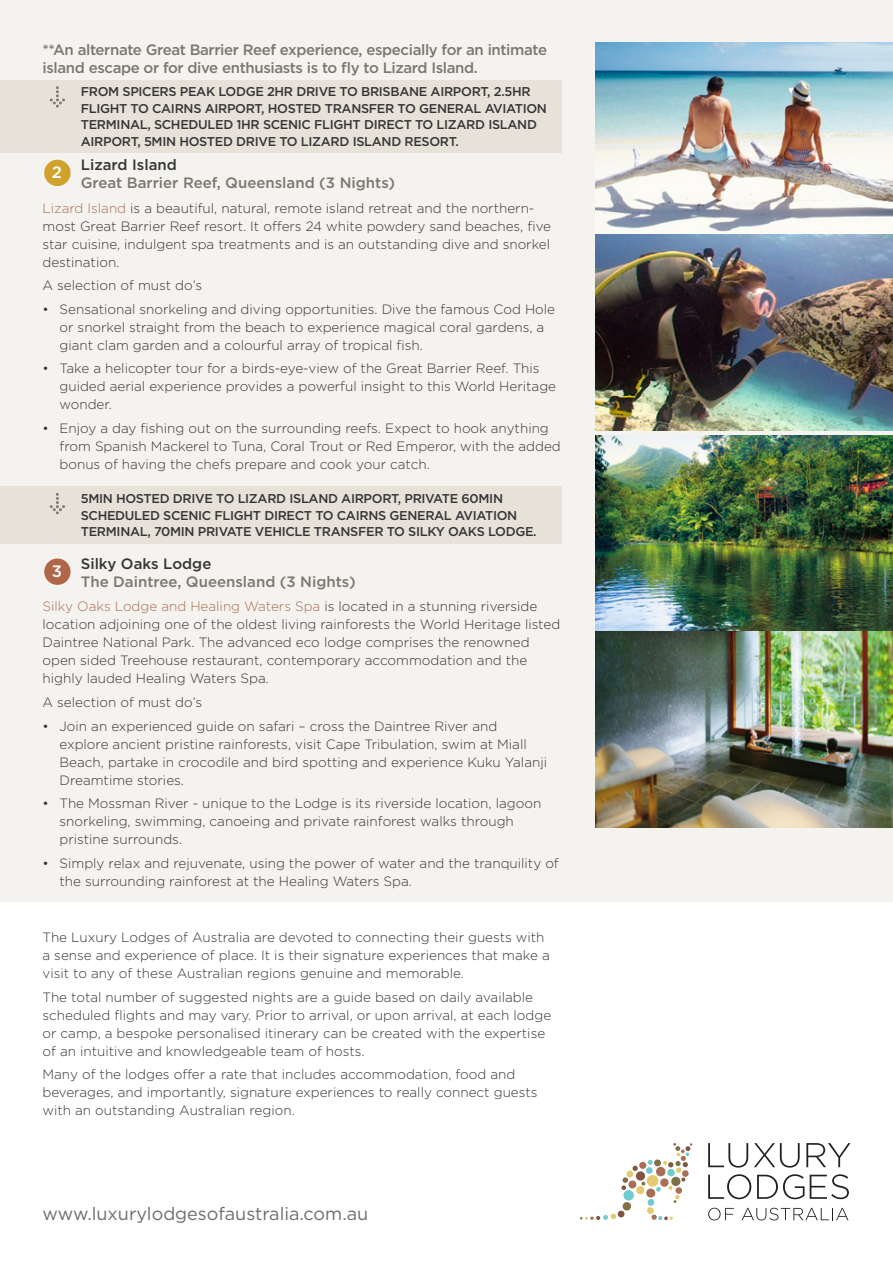
<style>
.page{position:relative;width:893px;height:1263px;background:#fff}
.page>*{position:absolute;margin:0;border:0;box-sizing:border-box;transform-origin:0 0}
.t1{font:18px "Gotham";color:#6c6d70}
.t2{font:500 16.5px "Gotham";color:#fff}
.Travel_Times{font:500 15px/18px "Gotham";letter-spacing:-.025em;color:#7b766f}
.Heading_3{font:500 15px/18px "Gotham";color:#7b766f}
.Body_Text{font:300 13.5px/18px "Gotham";color:#363536}
.Heading_2{font:500 12.75px/16.5px "Gotham";letter-spacing:-.025em;color:#363536}
.s1{color:#363536}
.s2{color:#aa6e55}
</style>
<div class="page">
<div style="left:0;top:0;width:893px;height:901px;background:#f4f3ef"></div>
<svg style="left:708px;top:1143px;width:40px;height:24px"></svg>
<svg style="left:754px;top:1143px;width:46px;height:24px"></svg>
<svg style="left:806px;top:1143px;width:44px;height:24px"></svg>
<svg style="left:708px;top:1174px;width:43px;height:25px"></svg>
<svg style="left:757px;top:1174px;width:47px;height:25px"></svg>
<svg style="left:810px;top:1174px;width:39px;height:25px"></svg>
<svg style="left:708px;top:1208px;width:26px;height:12px"></svg>
<svg style="left:742px;top:1208px;width:106px;height:12px"></svg>
<div style="left:648px;top:1199px;width:6px;height:7px;background:#70cbd0;border-radius:50%"></div>
<div style="left:623px;top:1202px;width:8px;height:8px;background:#7f7145;border-radius:50%"></div>
<div style="left:647px;top:1207px;width:7px;height:7px;background:#e5ca72;border-radius:50%"></div>
<div style="left:618px;top:1210px;width:6px;height:7px;background:#815541;border-radius:50%"></div>
<svg style="left:621px;top:1143px;width:71px;height:60px"></svg>
<svg style="left:651px;top:1214px;width:22px;height:6px"></svg>
<svg style="left:580px;top:1213px;width:36px;height:7px"></svg>
<div style="left:646px;top:1167px;width:7px;height:7px;background:#70cbd0;border-radius:50%"></div>
<div style="left:623px;top:1190px;width:11px;height:10px;background:#70cbd0;border-radius:50%"></div>
<div style="left:44px;top:160px;width:27px;height:26px;background:#d0a12c;border-radius:50%"></div>
<div style="left:0;top:486px;width:561px;height:58px;background:#e6e2d8"></div>
<svg style="left:50px;top:493px;width:15px;height:21px"></svg>
<div style="left:44px;top:558px;width:27px;height:27px;background:#b06749;border-radius:50%"></div>
<img style="left:595px;top:43px;width:298px;height:192px">
<img style="left:595px;top:435px;width:298px;height:393px">
<img style="left:595px;top:235px;width:298px;height:196px">
<div style="left:0;top:81px;width:561px;height:72px;background:#e6e2d8"></div>
<svg style="left:50px;top:86px;width:15px;height:22px"></svg>
<p class="Travel_Times" style="left:43px;top:40px;width:506px">**An alternate Great Barrier Reef experience, especially for an intimate island escape or for dive enthusiasts is to fly to Lizard Island.</p>
<p class="Heading_2" style="left:81px;top:84px;width:468px">FROM SPICERS PEAK LODGE 2HR DRIVE TO BRISBANE AIRPORT, 2.5HR FLIGHT TO CAIRNS AIRPORT, HOSTED TRANSFER TO GENERAL AVIATION TERMINAL, SCHEDULED 1HR SCENIC FLIGHT DIRECT TO LIZARD ISLAND AIRPORT, 5MIN HOSTED DRIVE TO LIZARD ISLAND RESORT.</p>
<p class="t2" style="left:52px;top:162px;width:12px">2</p>
<p class="Heading_3" style="left:81px;top:155px;width:316px"><span class="s1">Lizard Island<br></span>Great Barrier Reef, Queensland (3 Nights)</p>
<p class="Body_Text" style="left:43px;top:198px;width:510px"><span class="s2">Lizard Island</span> is a beautiful, natural, remote island retreat and the northern&shy;most Great Barrier Reef resort. It offers 24 white powdery sand beaches, five star cuisine, indulgent spa treatments and is an outstanding dive and snorkel destination.</p>
<p class="Body_Text" style="left:43px;top:276px;width:161px">A selection of must do’s</p>
<p class="Body_Text" style="left:60px;top:300px;width:497px;text-indent:-17px">• Sensational snorkeling and diving opportunities. Dive the famous Cod Hole or snorkel straight from the beach to experience magical coral gardens, a giant clam garden and a colourful array of tropical fish.</p>
<p class="Body_Text" style="left:60px;top:359px;width:498px;text-indent:-17px">• Take a helicopter tour for a birds-eye-view of the Great Barrier Reef. This guided aerial experience provides a powerful insight to this World Heritage wonder.</p>
<p class="Body_Text" style="left:60px;top:419px;width:503px;text-indent:-17px">• Enjoy a day fishing out on the surrounding reefs. Expect to hook anything from Spanish Mackerel to Tuna, Coral Trout or Red Emperor, with the added bonus of having the chefs prepare and cook your catch.</p>
<p class="Heading_2" style="left:81px;top:490px;width:457px">5MIN HOSTED DRIVE TO LIZARD ISLAND AIRPORT, PRIVATE 60MIN<br>SCHEDULED SCENIC FLIGHT DIRECT TO CAIRNS GENERAL AVIATION<br>TERMINAL, 70MIN PRIVATE VEHICLE TRANSFER TO SILKY OAKS LODGE.</p>
<p class="t2" style="left:52px;top:560px;width:12px">3</p>
<p class="Heading_3" style="left:81px;top:554px;width:276px"><span class="s1">Silky Oaks Lodge<br></span>The Daintree, Queensland (3 Nights)</p>
<p class="Body_Text" style="left:43px;top:597px;width:519px"><span class="s2">Silky Oaks Lodge and Healing Waters Spa</span> is located in a stunning riverside location adjoining one of the oldest living rainforests the World Heritage listed Daintree National Park. The advanced eco lodge comprises the renowned open sided Treehouse restaurant, contemporary accommodation and the highly lauded Healing Waters Spa.</p>
<p class="Body_Text" style="left:43px;top:693px;width:161px">A selection of must do’s</p>
<p class="Body_Text" style="left:60px;top:716px;width:489px;text-indent:-17px">• Join an experienced guide on safari – cross the Daintree River and explore ancient pristine rainforests, visit Cape Tribulation, swim at Miall Beach, partake in crocodile and bird spotting and experience Kuku Yalanji Dreamtime stories.</p>
<p class="Body_Text" style="left:60px;top:794px;width:483px;text-indent:-17px">• The Mossman River - unique to the Lodge is its riverside location, lagoon snorkeling, swimming, canoeing and private rainforest walks through pristine surrounds.</p>
<p class="Body_Text" style="left:60px;top:853px;width:501px;text-indent:-17px">• Simply relax and rejuvenate, using the power of water and the tranquility of the surrounding rainforest at the Healing Waters Spa.</p>
<p class="Body_Text" style="left:43px;top:928px;width:509px">The Luxury Lodges of Australia are devoted to connecting their guests with a sense and experience of place. It is their signature experiences that make a visit to any of these Australian regions genuine and memorable.</p>
<p class="Body_Text" style="left:43px;top:987px;width:510px">The total number of suggested nights are a guide based on daily available scheduled flights and may vary. Prior to arrival, or upon arrival, at each lodge or camp, a bespoke personalised itinerary can be created with the expertise of an intuitive and knowledgeable team of hosts.</p>
<p class="Body_Text" style="left:43px;top:1065px;width:496px">Many of the lodges offer a rate that includes accommodation, food and beverages, and importantly, signature experiences to really connect guests with an outstanding Australian region.</p>
<h1 class="t1" style="left:43px;top:1202px;width:327px">www.luxurylodgesofaustralia.com.au</h1>
</div>
